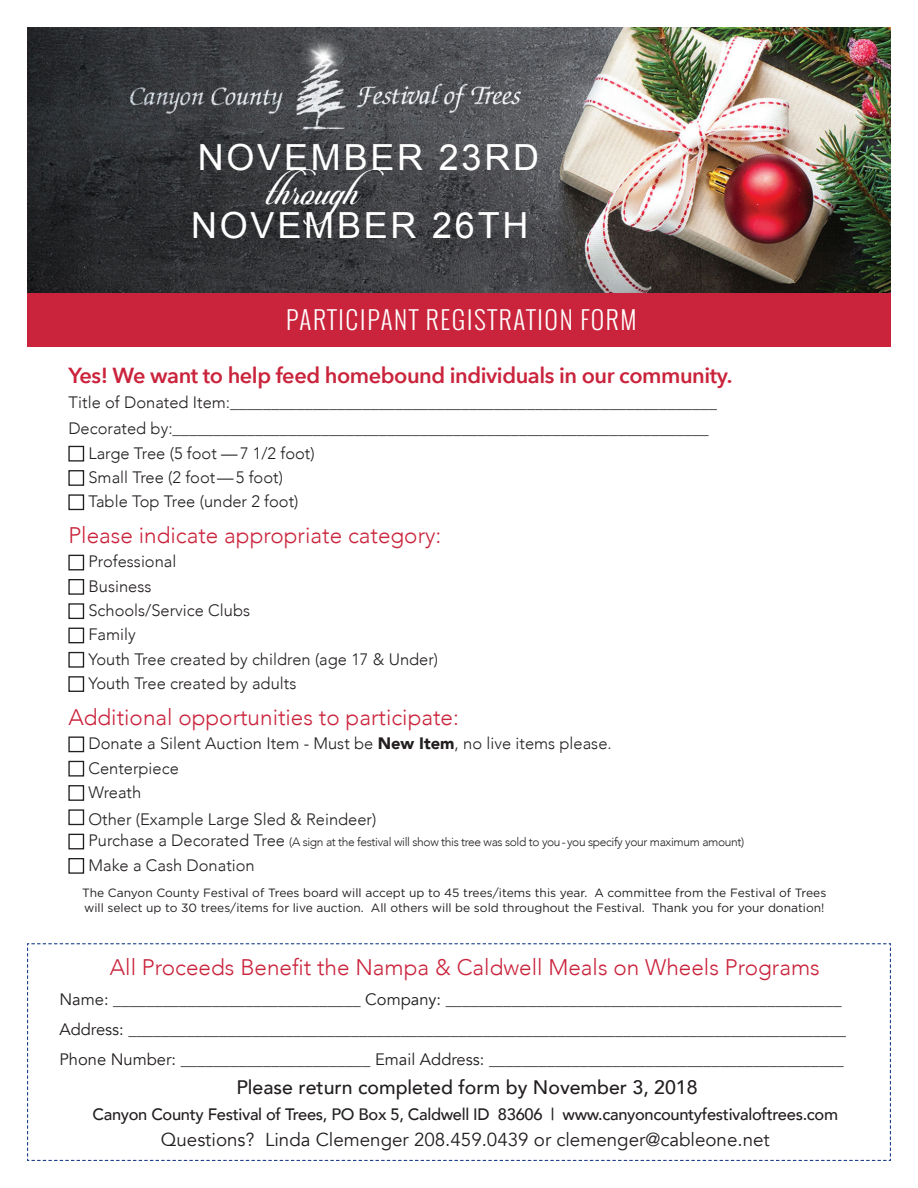
<style>
.page{position:relative;width:918px;height:1188px;background:#fff}
.page>*{position:absolute;margin:0;border:0;box-sizing:border-box;transform-origin:0 0}
.t1{font:43.5px "Candlescript Demo Version";color:#fff}
.t2{font:36px "Arial";letter-spacing:.075em;color:#fff}
.t3{font:300 24.75px "Oswald";letter-spacing:.07em;color:#fff}
.t4{font:300 22.5px "Avenir";color:#ca243c}
.t5{font:600 21.75px "Avenir Next";letter-spacing:-.02em;color:#ca243c}
.t6{font:500 19.5px "Avenir";color:#231f20}
.t7{font:18.75px "Avenir";color:#231f20}
.t8{font:300 16.5px/24.3px "Avenir";color:#231f20}
.t9{font:16.5px/30.3px "Avenir";color:#231f20}
.t10{font:500 16.5px "Avenir";letter-spacing:-.02em;color:#231f20}
.t11{font:12px/14.4px "Gotham";color:#231f20}
.t12{font:300 12px "Avenir";letter-spacing:-.03em;color:#231f20}
.s1{font-weight:900}
.s2{font-size:16.5px}
.s3{font-family:"Arial";font-weight:400}
</style>
<div class="page">
<img style="left:27px;top:27px;width:864px;height:266px">
<svg style="left:27px;top:943px;width:864px;height:218px"></svg>
<div style="left:57px;top:952px;width:816px;height:31px;background:#fff"></div>
<div style="left:68px;top:446px;width:16px;height:16px;border:1px solid #231f20"></div>
<div style="left:68px;top:470px;width:16px;height:16px;border:1px solid #231f20"></div>
<div style="left:68px;top:494px;width:16px;height:16px;border:1px solid #231f20"></div>
<div style="left:68px;top:555px;width:16px;height:15px;border:1px solid #231f20"></div>
<div style="left:68px;top:579px;width:16px;height:16px;border:1px solid #231f20"></div>
<div style="left:68px;top:603px;width:16px;height:16px;border:1px solid #231f20"></div>
<div style="left:68px;top:628px;width:16px;height:15px;border:1px solid #231f20"></div>
<div style="left:68px;top:652px;width:16px;height:16px;border:1px solid #231f20"></div>
<div style="left:68px;top:676px;width:16px;height:16px;border:1px solid #231f20"></div>
<div style="left:68px;top:736px;width:16px;height:16px;border:1px solid #231f20"></div>
<div style="left:68px;top:761px;width:16px;height:16px;border:1px solid #231f20"></div>
<div style="left:68px;top:785px;width:16px;height:16px;border:1px solid #231f20"></div>
<div style="left:68px;top:809px;width:16px;height:16px;border:1px solid #231f20"></div>
<div style="left:68px;top:834px;width:16px;height:15px;border:1px solid #231f20"></div>
<div style="left:68px;top:858px;width:16px;height:16px;border:1px solid #231f20"></div>
<div style="left:27px;top:293px;width:864px;height:53px;background:#ca243c"></div>
<h2 class="t2" style="left:198px;top:134px;width:343px">NOVEMBER 23RD</h2>
<h1 class="t1" style="left:264px;top:163px;width:122px">thr o ugh</h1>
<h2 class="t2" style="left:191px;top:202px;width:339px">NOVEMBER 26TH</h2>
<h3 class="t3" style="left:286px;top:303px;width:352px">PARTICIPANT REGISTRATION FORM</h3>
<h3 class="t5" style="left:68px;top:356px;width:666px">Yes! We want to help feed homebound individuals in our community.</h3>
<p class="t8" style="left:68px;top:390px;width:650px;line-height:25.8px">Title of Donated Item:___________________________________________________________<br>Decorated by:_________________________________________________________________</p>
<p class="t8" style="left:88px;top:441px;width:228px">Large Tree (5 foot — 7 1/2 foot)<br>Small Tree (2 foot— 5 foot)<br>Table Top Tree (under 2 foot)</p>
<h3 class="t4" style="left:68px;top:522px;width:375px">Please indicate appropriate category:</h3>
<p class="t8" style="left:88px;top:550px;width:351px">Professional<br>Business<br>Schools/Service Clubs<br>Family<br>Youth Tree created by children (age 17 &amp; Under)<br>Youth Tree created by adults</p>
<h3 class="t4" style="left:68px;top:704px;width:392px">Additional opportunities to participate:</h3>
<p class="t8" style="left:88px;top:731px;width:525px">Donate a Silent Auction Item - Must be <span class="s1">New Item</span>, no live items please.<br>Centerpiece<br>Wreath</p>
<p class="t8" style="left:88px;top:807px;width:289px">Other (Example Large Sled &amp; Reindeer)</p>
<p class="t12" style="left:88px;top:835px;width:657px"><span class="s2">Purchase a Decorated Tree</span> (A sign at the festival will show this tree was sold to you - you specify your maximum amount)</p>
<p class="t8" style="left:88px;top:853px;width:168px">Make a Cash Donation</p>
<p class="t11" style="left:82px;top:886px;width:746px">The Canyon County Festival of Trees board will accept up to 45 trees/items this year. A committee from the Festival of Trees will select up to 30 trees/items for live auction. All others will be sold throughout the Festival. Thank you for your donation!</p>
<h3 class="t4" style="left:110px;top:954px;width:711px">All Proceeds Benefit the Nampa &amp; Caldwell Meals on Wheels Programs</h3>
<p class="t9" style="left:59px;top:984px;width:788px">Name: ______________________________ Company: ________________________________________________<br>Address: _______________________________________________________________________________________<br>Phone Number: _______________________ Email Address: ___________________________________________</p>
<p class="t6" style="left:236px;top:1071px;width:463px">Please return completed form by November 3, 201<span class="s3">8</span></p>
<p class="t10" style="left:93px;top:1100px;width:747px">Canyon County Festival of Trees, PO Box 5, Caldwell ID 83606 | www.canyoncountyfestivaloftrees.com</p>
<p class="t7" style="left:161px;top:1128px;width:610px">Questions? Linda Clemenger 208.459.0439 or clemenger@cableone.net</p>
</div>
